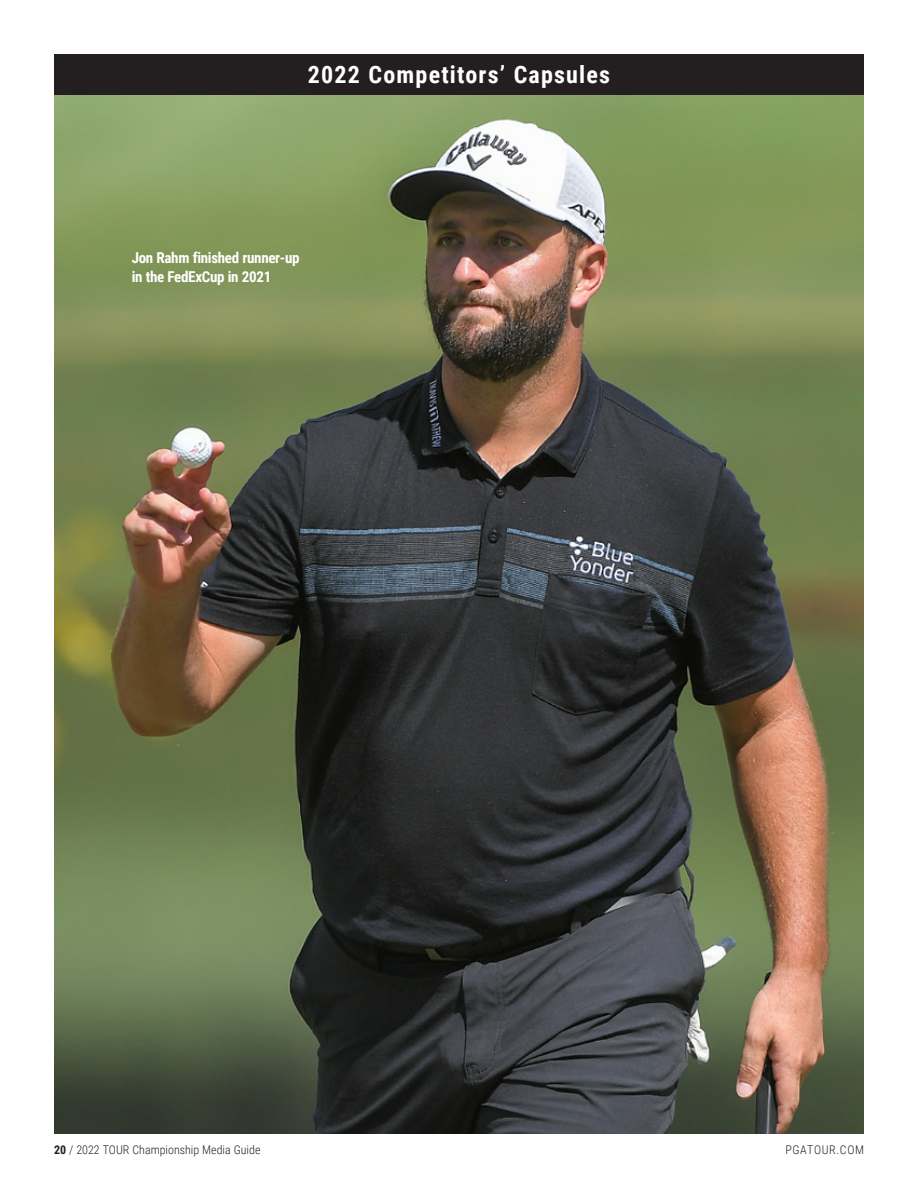
<style>
.page{position:relative;width:918px;height:1188px;background:#fff}
.page>*{position:absolute;margin:0;border:0;box-sizing:border-box;transform-origin:0 0}
._1-black_bar_heads{font:700 24px "Roboto Condensed";letter-spacing:.05em;color:#fff}
.body_bold{font:700 15px/19.5px "Roboto Condensed";letter-spacing:-.02em;color:#fff}
.t1{font:300 12px "Roboto Condensed";color:#231f20}
.t2{font:300 12px "Roboto Condensed";letter-spacing:.05em;color:#231f20}
.s1{font-weight:700}
</style>
<div class="page">
<img style="left:54px;top:94px;width:810px;height:1040px">
<div style="left:54px;top:54px;width:810px;height:40px;background:#231f20"></div>
<p class="_1-black_bar_heads" style="left:308px;top:57px;width:304px">2022 Competitors’ Capsules</p>
<p class="body_bold" style="left:132px;top:247px;width:169px">Jon Rahm finished runner-up in the FedExCup in 2021</p>
<p class="t1" style="left:54px;top:1141px;width:208px"><span class="s1">20</span> / 2022 TOUR Championship Media Guide</p>
<p class="t2" style="left:785px;top:1141px;width:80px">PGATOUR.COM</p>
</div>
